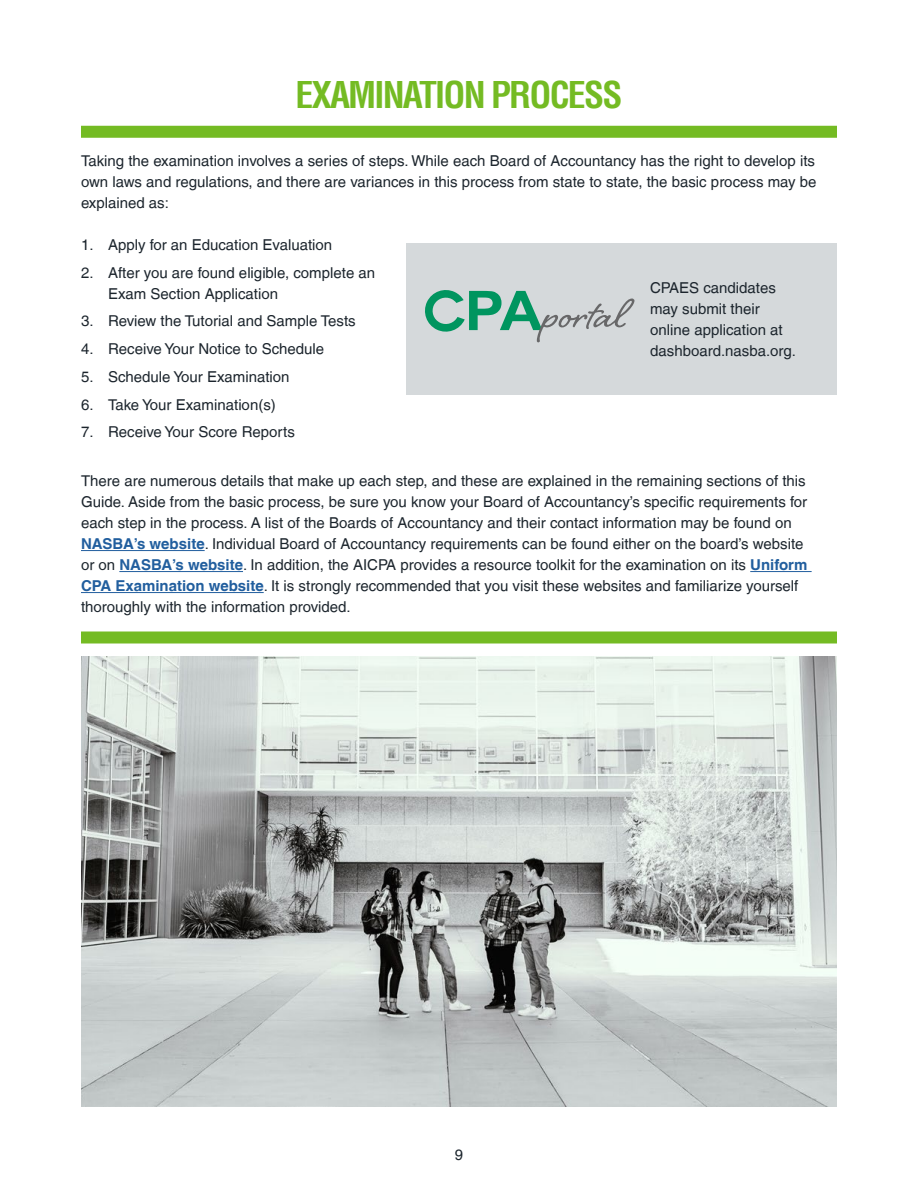
<style>
.page{position:relative;width:918px;height:1188px;background:#fff}
.page>*{position:absolute;margin:0;border:0;box-sizing:border-box;transform-origin:0 0}
.t1{font:51.15px "Shelby";color:#686869;scale:1.19 1}
.t2{font:700 condensed 36px "Helvetica LT";letter-spacing:-.05em;color:#74bb23}
.t3{font:15px/21px "Helvetica LT";color:#1c252d}
.s1{font-weight:700;color:#215e9e}
.s2{font-family:"Arial";font-weight:700;font-size:54.75px;color:#00955f}
</style>
<div class="page">
<hr style="left:81px;top:550px;width:124px;height:1px;background:#215e9e">
<hr style="left:119px;top:571px;width:124px;height:1px;background:#215e9e">
<hr style="left:750px;top:571px;width:62px;height:1px;background:#215e9e">
<hr style="left:81px;top:592px;width:183px;height:1px;background:#215e9e">
<div style="left:81px;top:126px;width:756px;height:12px;background:#74bb23"></div>
<div style="left:406px;top:243px;width:431px;height:151px;background:#d5d9db"></div>
<svg style="left:425px;top:290px;width:40px;height:42px"></svg>
<div style="left:81px;top:632px;width:756px;height:12px;background:#74bb23"></div>
<img style="left:81px;top:657px;width:756px;height:450px">
<h2 class="t2" style="left:296px;top:72px;width:328px">EXAMINATION PROCESS</h2>
<p class="t3" style="left:81px;top:150px;width:737px;text-align:justify">Taking the examination involves a series of steps. While each Board of Accountancy has the right to develop its own laws and regulations, and there are variances in this process from state to state, the basic process may be explained as:</p>
<p class="t3" style="left:81px;top:234px;width:253px">1. Apply for an Education Evaluation</p>
<p class="t3" style="left:108px;top:262px;width:269px;text-indent:-27px">2. After you are found eligible, complete an<br>Exam Section Application</p>
<p class="t3" style="left:81px;top:311px;width:276px">3. Review the Tutorial and Sample Tests</p>
<p class="t3" style="left:81px;top:338px;width:245px">4. Receive Your Notice to Schedule</p>
<p class="t3" style="left:81px;top:366px;width:210px">5. Schedule Your Examination</p>
<p class="t3" style="left:81px;top:394px;width:196px">6. Take Your Examination(s)</p>
<p class="t3" style="left:81px;top:422px;width:215px">7. Receive Your Score Reports</p>
<p class="t3" style="left:81px;top:470px;width:728px">There are numerous details that make up each step, and these are explained in the remaining sections of this Guide. Aside from the basic process, be sure you know your Board of Accountancy’s specific requirements for each step in the process. A list of the Boards of Accountancy and their contact information may be found on <span class="s1">NASBA’s website</span>. Individual Board of Accountancy requirements can be found either on the board’s website or on <span class="s1">NASBA’s website</span>. In addition, the AICPA provides a resource toolkit for the examination on its <span class="s1">Uniform CPA Examination website</span>. It is strongly recommended that you visit these websites and familiarize yourself thoroughly with the information provided.</p>
<h1 class="t1" style="left:465px;top:280px;width:137px"><span class="s2">PA</span>portal</h1>
<p class="t3" style="left:650px;top:277px;width:147px">CPAES candidates may submit their online application at dashboard.nasba.org.</p>
<p class="t3" style="left:455px;top:1144px;width:10px">9</p>
</div>
